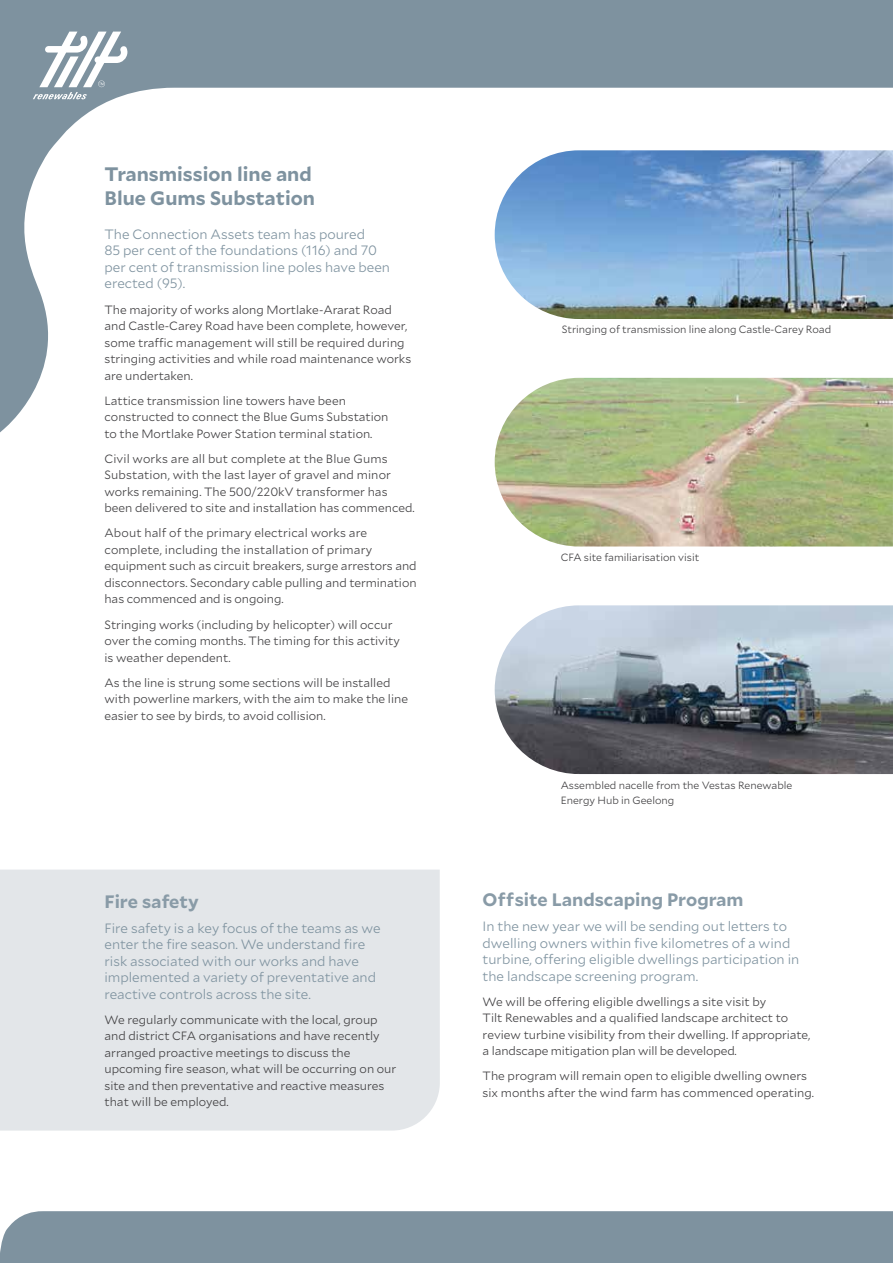
<style>
.page{position:relative;width:893px;height:1263px;background:#fff}
.page>*{position:absolute;margin:0;border:0;box-sizing:border-box;transform-origin:0 0}
.t1{font:700 19.5px/24px "Mallory";color:#7e929f}
.t2{font:700 18px "Mallory";color:#899ba7}
.t3{font:300 13.5px/16.5px "Mallory";color:#7e929f}
.t4{font:300 12px/16.5px "Mallory";color:#414042}
.t5{font:300 10.5px/15.8px "Mallory";color:#414042}
</style>
<div class="page">
<div style="left:0;top:869px;width:440px;height:261px;background:#e3e6e9"></div>
<svg style="left:0;top:0;width:893px;height:433px"></svg>
<svg style="left:33px;top:32px;width:95px;height:67px"></svg>
<div style="left:0;top:1211px;width:893px;height:52px;background:#7e929f"></div>
<img style="left:495px;top:150px;width:398px;height:169px">
<img style="left:495px;top:378px;width:398px;height:168px">
<img style="left:495px;top:605px;width:398px;height:169px">
<h1 class="t1" style="left:104px;top:161px;width:212px">Transmission line and<br>Blue Gums Substation</h1>
<p class="t3" style="left:104px;top:225px;width:287px">The Connection Assets team has poured<br>85 per cent of the foundations (116) and 70 per cent of transmission line poles have been erected (95).</p>
<p class="t4" style="left:104px;top:301px;width:308px">The majority of works along Mortlake-Ararat Road and Castle-Carey Road have been complete, however, some traffic management will still be required during stringing activities and while road maintenance works are undertaken.</p>
<p class="t4" style="left:104px;top:392px;width:286px">Lattice transmission line towers have been constructed to connect the Blue Gums Substation to the Mortlake Power Station terminal station.</p>
<p class="t4" style="left:104px;top:450px;width:312px">Civil works are all but complete at the Blue Gums Substation, with the last layer of gravel and minor works remaining. The 500/220kV transformer has been delivered to site and installation has commenced.</p>
<p class="t4" style="left:104px;top:524px;width:314px">About half of the primary electrical works are complete, including the installation of primary equipment such as circuit breakers, surge arrestors and disconnectors. Secondary cable pulling and termination has commenced and is ongoing.</p>
<p class="t4" style="left:104px;top:615px;width:297px">Stringing works (including by helicopter) will occur over the coming months. The timing for this activity is weather dependent.</p>
<p class="t4" style="left:104px;top:673px;width:305px">As the line is strung some sections will be installed with powerline markers, with the aim to make the line easier to see by birds, to avoid collision.</p>
<h2 class="t2" style="left:104px;top:888px;width:96px">Fire safety</h2>
<p class="t3" style="left:104px;top:919px;width:278px">Fire safety is a key focus of the teams as we enter the fire season. We understand fire risk associated with our works and have implemented a variety of preventative and reactive controls across the site.</p>
<p class="t4" style="left:104px;top:1010px;width:293px">We regularly communicate with the local, group and district CFA organisations and have recently arranged proactive meetings to discuss the upcoming fire season, what will be occurring on our site and then preventative and reactive measures that will be employed.</p>
<p class="t5" style="left:562px;top:321px;width:271px">Stringing of transmission line along Castle-Carey Road</p>
<p class="t5" style="left:561px;top:548px;width:140px">CFA site familiarisation visit</p>
<p class="t5" style="left:561px;top:777px;width:233px">Assembled nacelle from the Vestas Renewable<br>Energy Hub in Geelong</p>
<h2 class="t2" style="left:483px;top:886px;width:262px">Offsite Landscaping Program</h2>
<p class="t3" style="left:483px;top:918px;width:318px">In the new year we will be sending out letters to dwelling owners within five kilometres of a wind turbine, offering eligible dwellings participation in the landscape screening program.</p>
<p class="t4" style="left:483px;top:993px;width:329px">We will be offering eligible dwellings a site visit by<br>Tilt Renewables and a qualified landscape architect to review turbine visibility from their dwelling. If appropriate, a landscape mitigation plan will be developed.</p>
<p class="t4" style="left:483px;top:1067px;width:333px">The program will remain open to eligible dwelling owners six months after the wind farm has commenced operating.</p>
</div>
